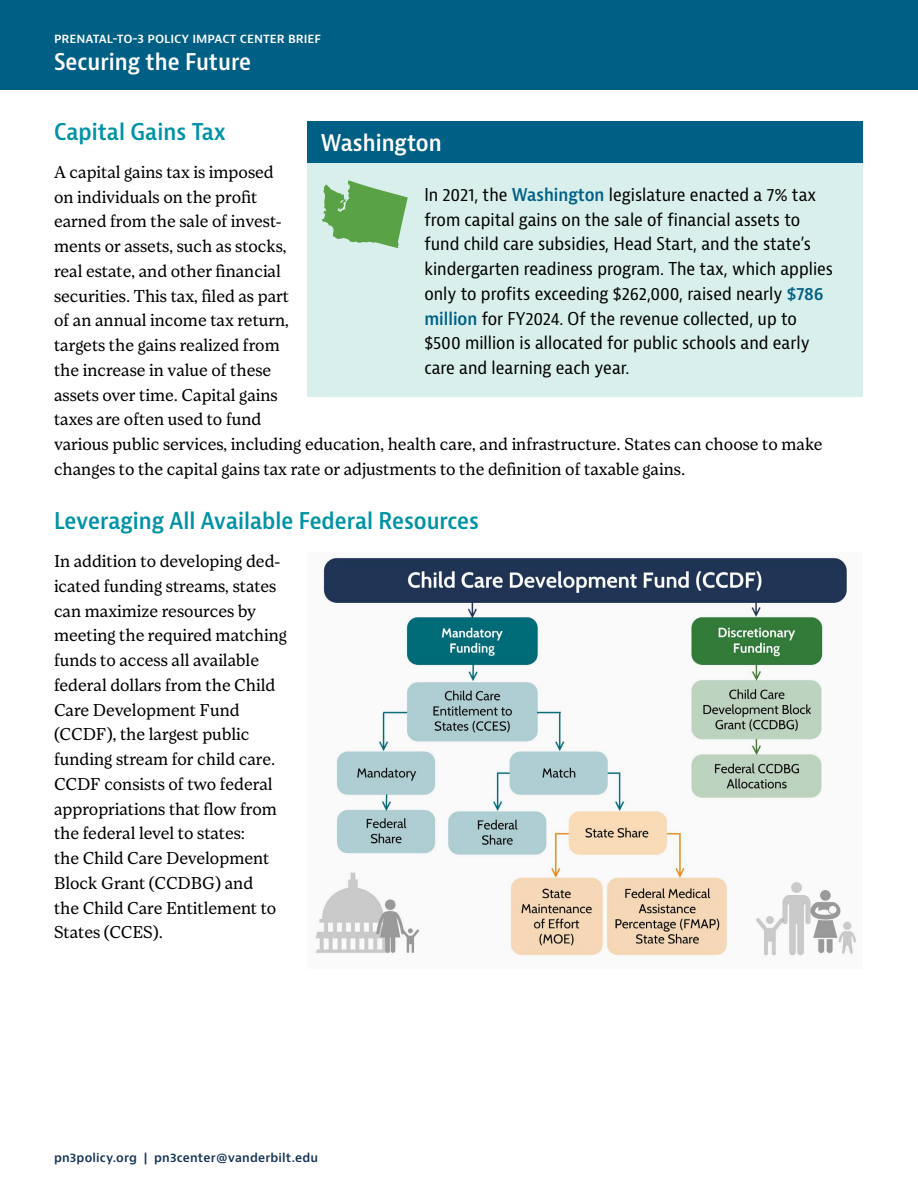
<style>
.page{position:relative;width:918px;height:1188px;background:#fff}
.page>*{position:absolute;margin:0;border:0;box-sizing:border-box;transform-origin:0 0}
.t1{font:600 condensed 22.5px "Bernina Sans";color:#0092a5}
.t2{font:600 condensed 22.5px "Bernina Sans";color:#fff}
.t3{font:17.25px/24.8px "Loretta";color:#000}
.t4{font:condensed 17.25px/24.8px "Bernina Sans";color:#000}
.t5{font:600 12px "Bernino Sans";letter-spacing:.015em;color:#153456}
.t6{font:600 12px "Bernina Sans";color:#fff}
.s1{font-weight:600;color:#005f85}
</style>
<div class="page">
<div style="left:0;top:0;width:918px;height:89px;background:#005f85"></div>
<div style="left:307px;top:122px;width:556px;height:275px;background:#d8efec"></div>
<div style="left:307px;top:122px;width:556px;height:41px;background:#005f85"></div>
<img style="left:315px;top:557px;width:541px;height:400px">
<svg style="left:322px;top:180px;width:86px;height:68px"></svg>
<p class="t6" style="left:54px;top:31px;width:269px">PRENATAL-TO-3 POLICY IMPACT CENTER BRIEF</p>
<h1 class="t2" style="left:54px;top:48px;width:199px">Securing the Future</h1>
<h1 class="t1" style="left:54px;top:117px;width:173px">Capital Gains Tax</h1>
<p class="t3" style="left:54px;top:160px;width:770px">A capital gains tax is imposed<br>on individuals on the profit<br>earned from the sale of invest-<br>ments or assets, such as stocks,<br>real estate, and other financial<br>securities. This tax, filed as part<br>of an annual income tax return,<br>targets the gains realized from<br>the increase in value of these<br>assets over time. Capital gains<br>taxes are often used to fund<br>various public services, including education, health care, and infrastructure. States can choose to make changes to the capital gains tax rate or adjustments to the definition of taxable gains.</p>
<h1 class="t1" style="left:54px;top:506px;width:427px">Leveraging All Available Federal Resources</h1>
<p class="t3" style="left:54px;top:549px;width:235px">In addition to developing ded&shy;icated funding streams, states can maximize resources by meeting the required matching funds to access all available federal dollars from the Child<br>Care Development Fund (CCDF), the largest public funding stream for child care.<br>CCDF consists of two federal appropriations that flow from the federal level to states:<br>the Child Care Development<br>Block Grant (CCDBG) and<br>the Child Care Entitlement to<br>States (CCES).</p>
<h1 class="t2" style="left:321px;top:129px;width:122px">Washington</h1>
<p class="t4" style="left:424px;top:183px;width:410px">In 2021, the <span class="s1">Washington</span> legislature enacted a 7% tax from capital gains on the sale of financial assets to fund child care subsidies, Head Start, and the state’s kindergarten readiness program. The tax, which applies only to profits exceeding $262,000, raised nearly <span class="s1">$786 million</span> for FY2024. Of the revenue collected, up to $500 million is allocated for public schools and early care and learning each year.</p>
<p class="t5" style="left:54px;top:1150px;width:266px">pn3policy.org | pn3center@vanderbilt.edu</p>
</div>
